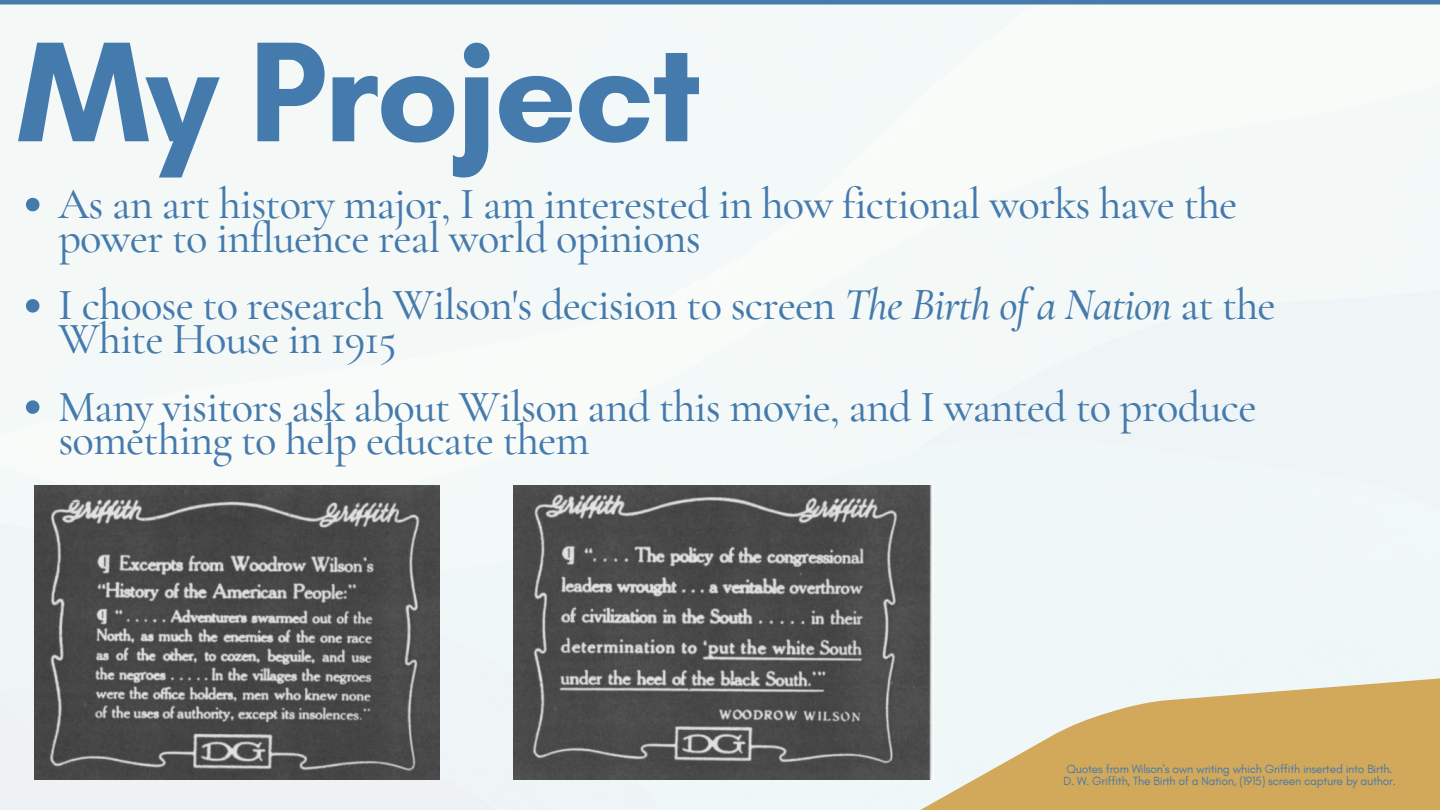
<style>
.page{position:relative;width:1440px;height:810px;background:#fff}
.page>*{position:absolute;margin:0;border:0;box-sizing:border-box;transform-origin:0 0}
.t1{font:700 145px "Glacial Indifference";letter-spacing:-.02em;color:#457aac}
.t2{font:500 44.5px/33.8px "Cormorant Garamond";letter-spacing:-.02em;color:#457aac}
.t3{font:12.1px/12px "Glacial Indifference";letter-spacing:-.02em;color:#457aac}
.s1{font-style:italic}
</style>
<div class="page">
<div style="left:0;top:4px;width:1440px;height:806px;background:#f4f9f8"></div>
<hr style="left:0;top:0;width:1440px;height:4px;background:#457aac">
<svg style="left:624px;top:662px;width:816px;height:148px;fill:#d2a85a"></svg>
<svg style="left:26px;top:198px;width:13px;height:13px"></svg>
<svg style="left:26px;top:299px;width:13px;height:14px"></svg>
<svg style="left:26px;top:400px;width:13px;height:14px"></svg>
<img style="left:35px;top:485px;width:404px;height:294px">
<img style="left:513px;top:485px;width:420px;height:294px">
<h1 class="t1" style="left:17px;top:4px;width:686px">My Project</h1>
<p class="t2" style="left:58px;top:187px;width:1181px">As an art history major, I am interested in how fictional works have the power to influence real world opinions</p>
<p class="t2" style="left:58px;top:288px;width:1219px">I choose to research Wilson's decision to screen <span class="s1">The Birth of a Nation</span> at the<br>White House in 1915</p>
<p class="t2" style="left:58px;top:390px;width:1200px">Many visitors ask about Wilson and this movie, and I wanted to produce something to help educate them</p>
<p class="t3" style="left:1063px;top:763px;width:334px">Quotes from Wilson's own writing which Griffith inserted into Birth.<br>D. W. Griffith, The Birth of a Nation, (1915) screen capture by author.</p>
</div>
